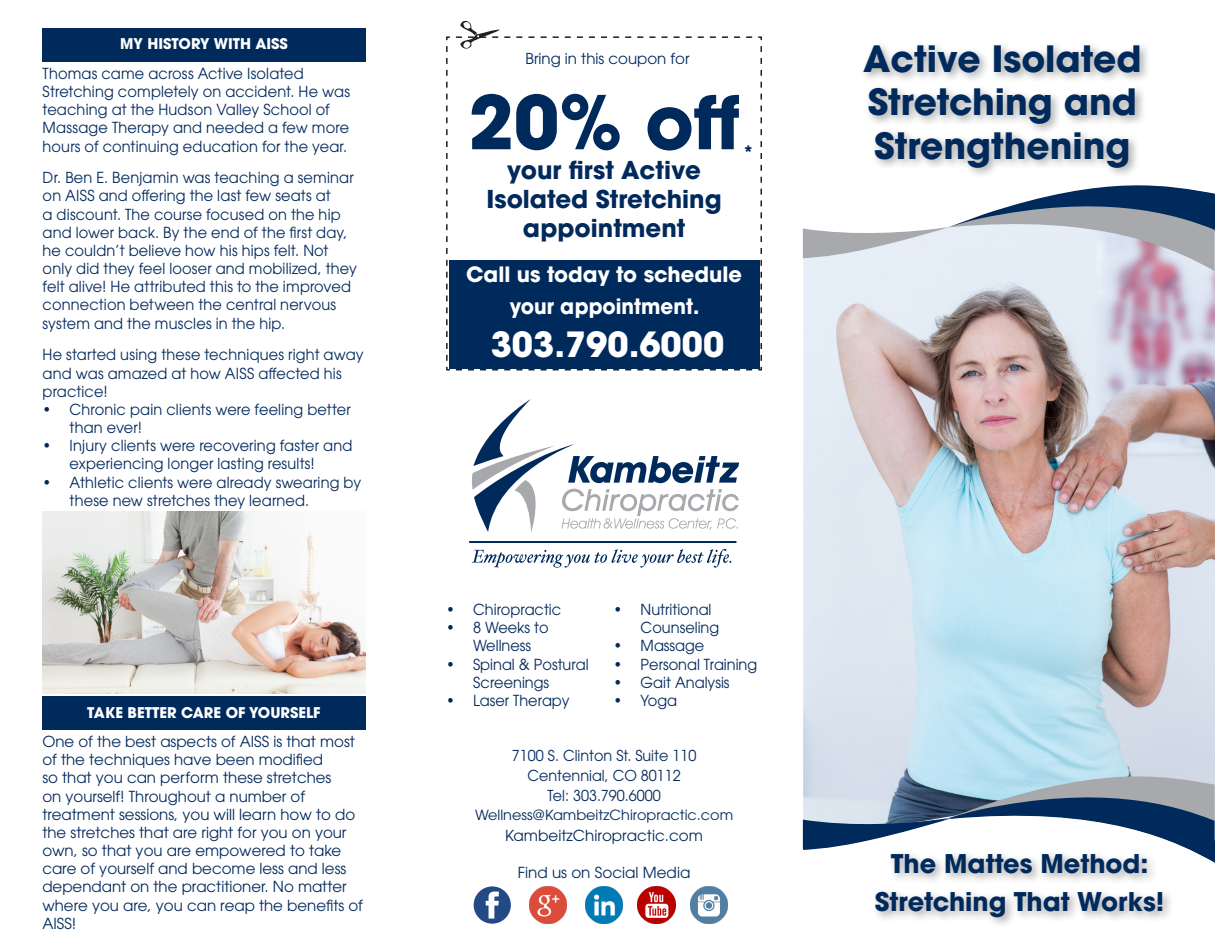
<style>
.page{position:relative;width:1215px;height:945px;background:#fff}
.page>*{position:absolute;margin:0;border:0;box-sizing:border-box;transform-origin:0 0}
.t1{font:700 73.5px "ITC Avant Garde Pro";color:#00295c}
.t2{font:700 36px/43.2px "ITC Avant Garde Pro";color:#00295c}
.t3{font:700 34.5px "ITC Avant Garde Pro";color:#fff}
.t4{font:700 25.65px "ITC Avant Garde Pro";color:#00295c}
.t5{font:700 24.45px/29.4px "ITC Avant Garde Pro";color:#00295c;text-align:center}
.t6{font:700 21px "ITC Avant Garde Pro";color:#fff}
.t7{font:700 21px "ITC Avant Garde Pro";color:#fff;scale:.95 1}
.t8{font:700 15.75px "ITC Avant Garde Pro";color:#00295c}
.t9{font:15.15px/18.1px "ITC Avant Garde Pro";color:#00295c;scale:.96 1}
.t10{font:15.15px/18.1px "ITC Avant Garde Pro";color:#00295c}
.t11{font:15px "ITC Avant Garde Pro";color:#00295c;scale:.96 1}
.t12{font:15px "ITC Avant Garde Pro";color:#00295c}
.t13{font:700 14.7px "ITC Avant Garde Pro";color:#fff}
.t14{font:13.95px "ITC Avant Garde Pro";color:#00295c}
</style>
<div class="page">
<hr style="left:469px;top:541px;width:267px;height:2px;background:#00295c">
<svg style="left:472px;top:549px;width:259px;height:19px"></svg>
<svg style="left:471px;top:399px;width:268px;height:133px"></svg>
<svg style="left:446px;top:36px;width:316px;height:335px"></svg>
<svg style="left:446px;top:21px;width:309px;height:349px"></svg>
<div style="left:449px;top:260px;width:310px;height:108px;background:#00295c"></div>
<div style="left:42px;top:696px;width:324px;height:34px;background:#00295c"></div>
<div style="left:474px;top:886px;width:37px;height:38px;background:#244a85;border-radius:50%"></div>
<svg style="left:486px;top:892px;width:13px;height:27px"></svg>
<img style="left:529px;top:886px;width:38px;height:38px">
<div style="left:858px;top:40px;width:292px;height:138px;background:#231f20;opacity:.39"></div>
<img style="left:585px;top:886px;width:37px;height:38px">
<img style="left:638px;top:886px;width:37px;height:38px">
<img style="left:691px;top:886px;width:37px;height:38px">
<img style="left:803px;top:272px;width:412px;height:492px">
<svg style="left:803px;top:764px;width:412px;height:99px"></svg>
<svg style="left:803px;top:173px;width:412px;height:99px"></svg>
<div style="left:871px;top:850px;width:302px;height:79px;background:#231f20;opacity:.39"></div>
<div style="left:42px;top:28px;width:324px;height:33px;background:#00295c"></div>
<img style="left:42px;top:512px;width:324px;height:181px">
<p class="t13" style="left:120px;top:33px;width:169px">MY HISTORY WITH AISS</p>
<p class="t9" style="left:43px;top:64px;width:322px">Thomas came across Active Isolated Stretching completely on accident. He was teaching at the Hudson Valley School of Massage Therapy and needed a few more hours of continuing education for the year.</p>
<p class="t9" style="left:43px;top:168px;width:329px">Dr. Ben E. Benjamin was teaching a seminar on AISS and offering the last few seats at<br>a discount. The course focused on the hip and lower back. By the end of the first day, he couldn’t believe how his hips felt. Not only did they feel looser and mobilized, they felt alive! He attributed this to the improved connection between the central nervous system and the muscles in the hip.</p>
<p class="t9" style="left:43px;top:346px;width:336px">He started using these techniques right away and was amazed at how AISS affected his practice!</p>
<p class="t9" style="left:70px;top:400px;width:295px;text-indent:-27px">• Chronic pain clients were feeling better than ever!</p>
<p class="t9" style="left:70px;top:436px;width:296px;text-indent:-27px">• Injury clients were recovering faster and experiencing longer lasting results!</p>
<p class="t9" style="left:70px;top:473px;width:305px;text-indent:-27px">• Athletic clients were already swearing by these new stretches they learned.</p>
<p class="t13" style="left:87px;top:703px;width:235px">TAKE BETTER CARE OF YOURSELF</p>
<p class="t10" style="left:42px;top:732px;width:322px">One of the best aspects of AISS is that most of the techniques have been modified<br>so that you can perform these stretches<br>on yourself! Throughout a number of treatment sessions, you will learn how to do the stretches that are right for you on your own, so that you are empowered to take care of yourself and become less and less dependant on the practitioner. No matter where you are, you can reap the benefits of AISS!</p>
<p class="t12" style="left:525px;top:50px;width:166px">Bring in this coupon for</p>
<p class="t1" style="left:468px;top:73px;width:273px">20% off</p>
<p class="t5" style="left:487px;top:155px;width:237px">your first Active<br>Isolated Stretching appointment</p>
<p class="t8" style="left:743px;top:140px;width:12px">*</p>
<p class="t6" style="left:466px;top:260px;width:278px">Call us today to schedule</p>
<p class="t7" style="left:510px;top:292px;width:201px">your appointment.</p>
<p class="t3" style="left:491px;top:322px;width:235px">303.790.6000</p>
<p class="t9" style="left:446px;top:600px;width:122px">• Chiropractic</p>
<p class="t9" style="left:473px;top:618px;width:80px;text-indent:-27px">• 8 Weeks to<br>Wellness</p>
<p class="t9" style="left:473px;top:655px;width:122px;text-indent:-27px">• Spinal &amp; Postural<br>Screenings</p>
<p class="t9" style="left:446px;top:691px;width:130px">• Laser Therapy</p>
<p class="t9" style="left:641px;top:600px;width:83px;text-indent:-27px">• Nutritional<br>Counseling</p>
<p class="t9" style="left:614px;top:637px;width:96px">• Massage</p>
<p class="t9" style="left:614px;top:655px;width:151px">• Personal Training</p>
<p class="t9" style="left:614px;top:673px;width:122px">• Gait Analysis</p>
<p class="t9" style="left:614px;top:691px;width:68px">• Yoga</p>
<p class="t11" style="left:512px;top:746px;width:194px">7100 S. Clinton St. Suite 110</p>
<p class="t11" style="left:527px;top:766px;width:161px">Centennial, CO 80112</p>
<p class="t11" style="left:547px;top:786px;width:120px">Tel: 303.790.6000</p>
<p class="t14" style="left:475px;top:806px;width:260px">Wellness@KambeitzChiropractic.com</p>
<p class="t10" style="left:505px;top:826px;width:199px">KambeitzChiropractic.com</p>
<p class="t10" style="left:518px;top:863px;width:174px">Find us on Social Media</p>
<p class="t2" style="left:863px;top:37px;width:280px">Active Isolated</p>
<p class="t2" style="left:868px;top:80px;width:271px">Stretching and<br>Strengthening</p>
<p class="t4" style="left:891px;top:847px;width:259px">The Mattes Method:</p>
<p class="t4" style="left:875px;top:884px;width:291px">Stretching That Works!</p>
</div>
